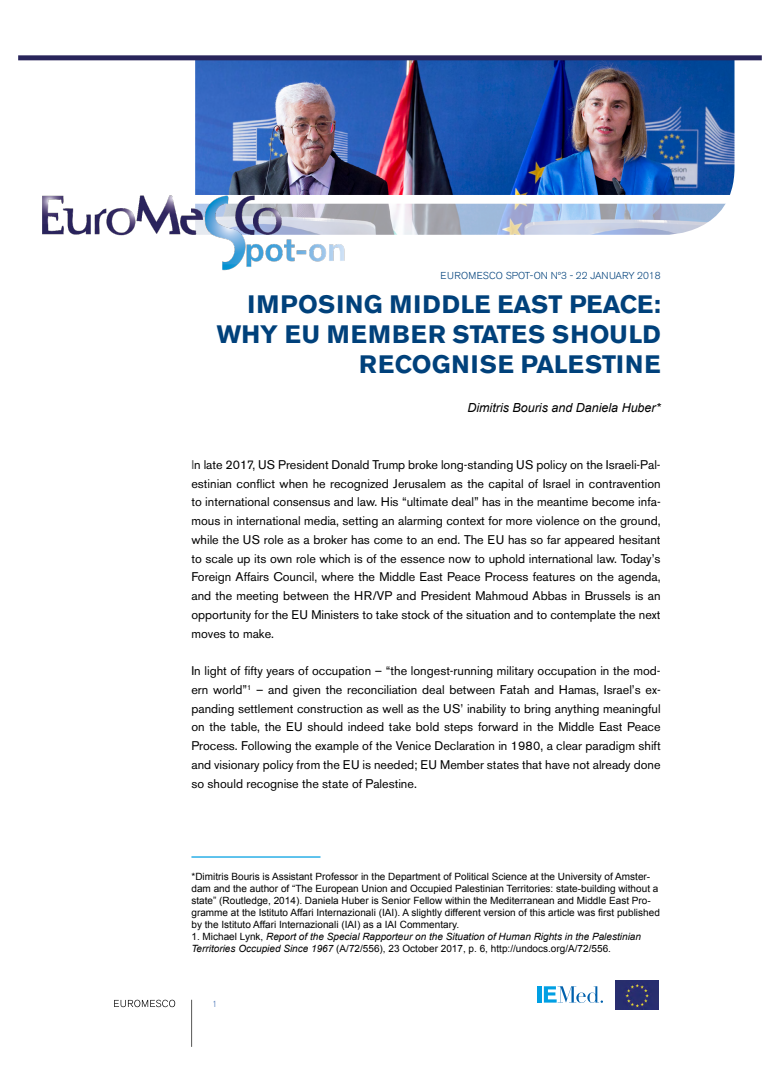
<style>
.page{position:relative;width:780px;height:1088px;background:#fff}
.page>*{position:absolute;margin:0;border:0;box-sizing:border-box;transform-origin:0 0}
.t1{font:700 25px/30px "Akzidenz Grotesk BE";letter-spacing:.02em;color:#00417b;text-align:right}
.t2{font:12.5px/18.8px "Akzidenz Grotesk BE";color:#000;text-align:justify}
.t3{font:italic 12.5px "Arial";color:#000}
.t4{font:10px/12px "Arial";color:#000}
.t5{font:italic 10px/12px "Arial";color:#000}
.t6{font:300 10px "Akzidenz Grotesk BE";color:#00417b}
.t7{font:300 8.75px "Akzidenz Grotesk BE";color:#3e6cb2}
.s1{color:#575756}
.s2{font-style:normal}
</style>
<div class="page">
<img style="left:195px;top:60px;width:539px;height:135px">
<div style="left:18px;top:55px;width:743px;height:5px;background:#29255b"></div>
<svg style="left:114px;top:1000px;width:61px;height:7px"></svg>
<hr style="left:191px;top:1000px;width:1px;height:47px;background:#575756">
<hr style="left:537px;top:986px;width:4px;height:16px;background:#009fe3">
<svg style="left:544px;top:986px;width:59px;height:17px"></svg>
<img style="left:615px;top:980px;width:43px;height:29px">
<hr style="left:191px;top:856px;width:129px;height:1px;background:#009fe3">
<svg style="left:354px;top:203px;width:372px;height:32px;background:#b7c3d8"></svg>
<img style="left:42px;top:183px;width:312px;height:88px">
<p class="t6" style="left:440px;top:269px;width:221px">EUROMESCO SPOT-ON Nº3 - 22 JANUARY 2018</p>
<h1 class="t1" style="left:217px;top:289px;width:445px">IMPOSING MIDDLE EAST PEACE:<br>WHY EU MEMBER STATES SHOULD<br>RECOGNISE PALESTINE</h1>
<p class="t3" style="left:467px;top:399px;width:195px">Dimitris Bouris and Daniela Huber*</p>
<p class="t2" style="left:191px;top:455px;width:470px"><span class="s1">I</span>n late 2017, US President Donald Trump broke long-standing US policy on the Israeli-Pal&shy;estinian conflict when he recognized Jerusalem as the capital of Israel in contravention to international consensus and law. His “ultimate deal” has in the meantime become infa&shy;mous in international media, setting an alarming context for more violence on the ground, while the US role as a broker has come to an end. The EU has so far appeared hesitant to scale up its own role which is of the essence now to uphold international law. Today’s Foreign Affairs Council, where the Middle East Peace Process features on the agenda, and the meeting between the HR/VP and President Mahmoud Abbas in Brussels is an opportunity for the EU Ministers to take stock of the situation and to contemplate the next moves to make.</p>
<p class="t2" style="left:191px;top:661px;width:470px">In light of fifty years of occupation – “the longest-running military occupation in the mod&shy;ern world”<sup>1</sup> – and given the reconciliation deal between Fatah and Hamas, Israel’s ex&shy;panding settlement construction as well as the US’ inability to bring anything meaningful on the table, the EU should indeed take bold steps forward in the Middle East Peace Process. Following the example of the Venice Declaration in 1980, a clear paradigm shift and visionary policy from the EU is needed; EU Member states that have not already done so should recognise the state of Palestine.</p>
<p class="t4" style="left:191px;top:870px;width:470px">*Dimitris Bouris is Assistant Professor in the Department of Political Science at the University of Amster&shy;dam and the author of “The European Union and Occupied Palestinian Territories: state-building without a state” (Routledge, 2014). Daniela Huber is Senior Fellow within the Mediterranean and Middle East Pro&shy;gramme at the Istituto Affari Internazionali (IAI). A slightly different version of this article was first published by the Istituto Affari Internazionali (IAI) as a IAI Commentary.</p>
<p class="t5" style="left:191px;top:930px;width:451px"><span class="s2">1. Michael Lynk,</span> Report of the Special Rapporteur on the Situation of Human Rights in the Palestinian<br>Territories Occupied Since 1967 <span class="s2">(A/72/556), 23 October 2017, p. 6, http://undocs.org/A/72/556.</span></p>
<p class="t7" style="left:212px;top:998px;width:7px">1</p>
</div>
